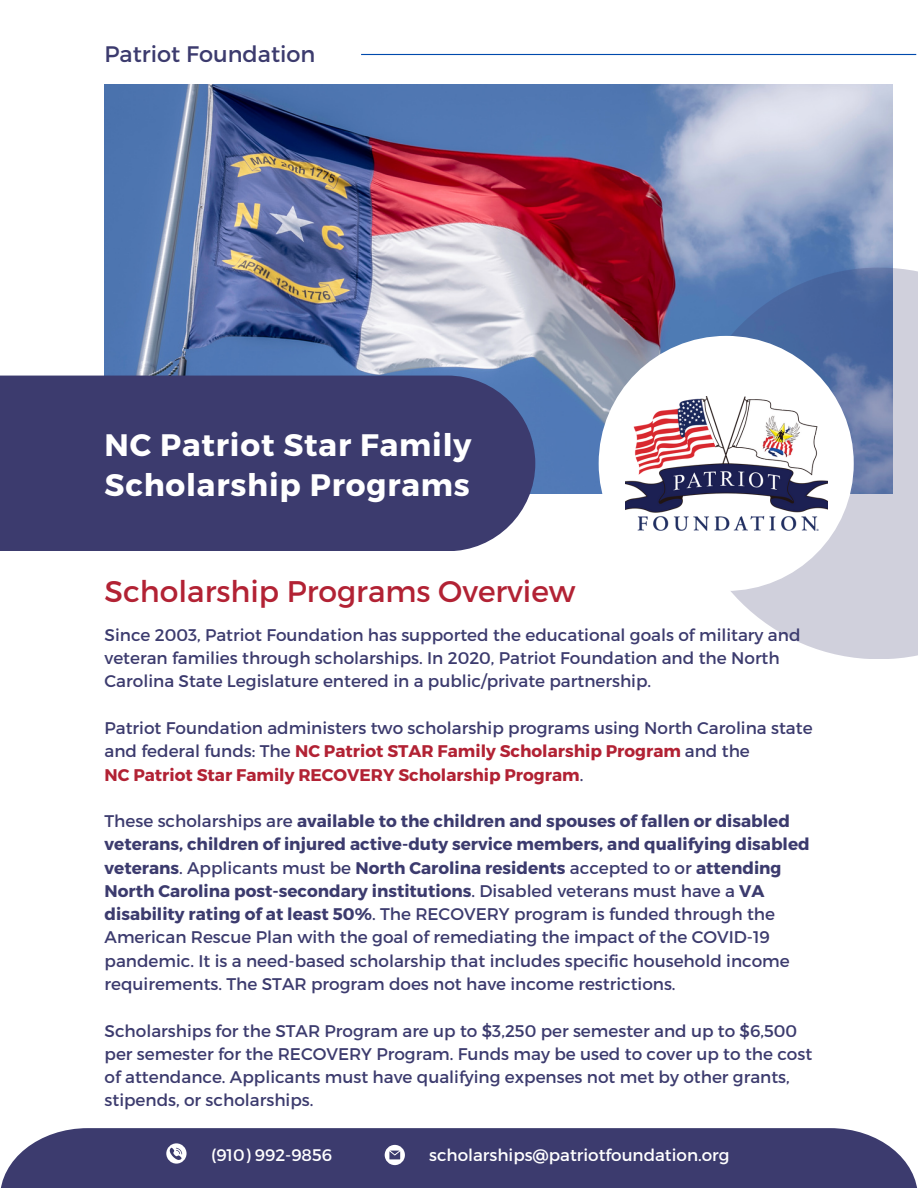
<style>
.page{position:relative;width:918px;height:1188px;background:#fff}
.page>*{position:absolute;margin:0;border:0;box-sizing:border-box;transform-origin:0 0}
.t1{font:700 31.05px/40.2px "Montserrat";letter-spacing:.025em;color:#fff}
.t2{font:29.85px "Montserrat";color:#b22234}
.t3{font:22.5px "Montserrat";color:#3c3b6e}
.t4{font:16.95px/23.2px "Montserrat";color:#3c3b6e}
.t5{font:700 16.95px "Montserrat";color:#b22234}
.t6{font:16.8px "Montserrat";color:#fff}
.s1{font-weight:700;color:#b22234}
.s2{font-weight:400;color:#3c3b6e}
.s3{font-weight:700}
</style>
<div class="page">
<img style="left:105px;top:84px;width:787px;height:410px">
<div style="left:0;top:1128px;width:918px;height:60px;background:#3c3b6e"></div>
<svg style="left:385px;top:1145px;width:20px;height:20px"></svg>
<svg style="left:166px;top:1143px;width:21px;height:21px"></svg>
<div style="left:0;top:376px;width:535px;height:175px;background:#3c3b6e"></div>
<svg style="left:683px;top:268px;width:235px;height:391px;background:#9facc9"></svg>
<hr style="left:361px;top:54px;width:555px;height:1px;background:#004aad">
<div style="left:599px;top:336px;width:255px;height:255px;background:#fff;border-radius:50%"></div>
<img style="left:625px;top:396px;width:202px;height:134px">
<h3 class="t3" style="left:105px;top:39px;width:212px">Patriot Foundation</h3>
<h1 class="t1" style="left:105px;top:423px;width:369px">NC Patriot Star Family<br>Scholarship Programs</h1>
<h2 class="t2" style="left:105px;top:572px;width:473px">Scholarship Programs Overview</h2>
<p class="t4" style="left:105px;top:622px;width:697px">Since 2003, Patriot Foundation has supported the educational goals of military and veteran families through scholarships. In 2020, Patriot Foundation and the North<br>Carolina State Legislature entered in a public/private partnership.</p>
<p class="t4" style="left:105px;top:715px;width:710px">Patriot Foundation administers two scholarship programs using North Carolina state and federal funds: The <span class="s1">NC Patriot STAR Family Scholarship Program</span> and the</p>
<p class="t5" style="left:105px;top:763px;width:480px">NC Patriot Star Family RECOVERY Scholarship Program<span class="s2">.</span></p>
<p class="t4" style="left:105px;top:809px;width:707px">These scholarships are <span class="s3">available to the children and spouses of fallen or disabled veterans, children of injured active-duty service members, and qualifying disabled veterans</span>. Applicants must be <span class="s3">North Carolina residents</span> accepted to or <span class="s3">attending North Carolina post-secondary institutions</span>. Disabled veterans must have a <span class="s3">VA disability rating of at least 50%</span>. The RECOVERY program is funded through the American Rescue Plan with the goal of remediating the impact of the COVID-19 pandemic. It is a need-based scholarship that includes specific household income requirements. The STAR program does not have income restrictions.</p>
<p class="t4" style="left:105px;top:1018px;width:709px">Scholarships for the STAR Program are up to $3,250 per semester and up to $6,500 per semester for the RECOVERY Program. Funds may be used to cover up to the cost of attendance. Applicants must have qualifying expenses not met by other grants, stipends, or scholarships.</p>
<p class="t6" style="left:211px;top:1144px;width:123px">(910) 992-9856</p>
<p class="t6" style="left:429px;top:1144px;width:302px">scholarships@patriotfoundation.org</p>
</div>
